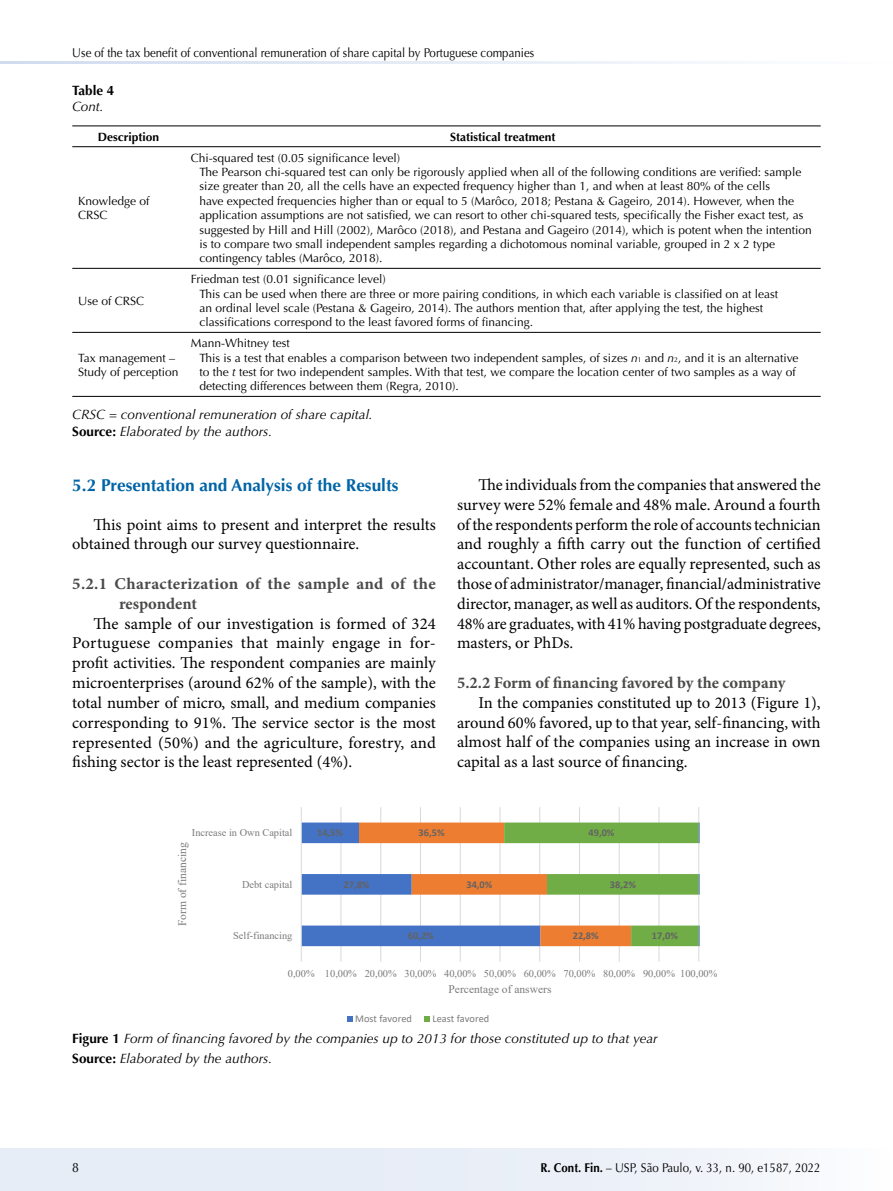
<style>
.page{position:relative;width:893px;height:1191px;background:#fff}
.page>*{position:absolute;margin:0;border:0;box-sizing:border-box;transform-origin:0 0}
.t1{font:700 17.25px "Optima LT Std";color:#0064a7}
.t2{font:16.5px/19.8px "Minion Pro";letter-spacing:-.005em;color:#000;text-align:justify}
.t3{font:700 16.5px/19.8px "Minion Pro";letter-spacing:.005em;color:#4a4a49}
.t4{font:italic 13.5px/16.2px "Optima LT Std";color:#000}
.t5{font:700 13.5px "Optima LT Std";color:#000}
.t6{font:13.5px "Optima LT Std";color:#000;scale:.9 1}
.t7{font:12.75px "Optima LT Std";color:#000;scale:.9 1}
.t8{font:12px/14.4px "Optima LT Std";color:#000}
.t9{font:700 12px "Optima LT Std";color:#000}
.t10{font:11.55px "Times New Roman";color:#7b7b7a}
.t11{font:10.35px "Times New Roman";color:#7b7b7a}
.t12{font:700 10.35px "Calibri";color:#646363}
.t13{font:10.35px "Calibri";color:#7b7b7a}
.s1{font-style:italic}
.s2{font-size:7.05px}
.s3{font-weight:700;font-style:normal}
.s4{font-weight:700}
</style>
<div class="page">
<div style="left:0;top:1148px;width:893px;height:43px;background:#e7edf7"></div>
<hr style="left:0;top:61px;width:893px;height:3px;background:#cfdbee">
<hr style="left:72px;top:146px;width:113px;height:1px;background:#000">
<hr style="left:185px;top:146px;width:636px;height:1px;background:#000">
<hr style="left:72px;top:268px;width:113px;height:1px;background:#000">
<hr style="left:185px;top:268px;width:636px;height:1px;background:#000">
<hr style="left:72px;top:332px;width:113px;height:1px;background:#000">
<hr style="left:185px;top:332px;width:636px;height:1px;background:#000">
<hr style="left:72px;top:125px;width:113px;height:1px;background:#000">
<hr style="left:185px;top:125px;width:636px;height:1px;background:#000">
<hr style="left:72px;top:396px;width:113px;height:1px;background:#000">
<hr style="left:185px;top:396px;width:636px;height:1px;background:#000">
<svg style="left:301px;top:807px;width:399px;height:215px"></svg>
<p class="t7" style="left:72px;top:45px;width:515px">Use of the tax benefit of conventional remuneration of share capital by Portuguese companies</p>
<p class="t5" style="left:72px;top:82px;width:44px">Table 4</p>
<p class="t4" style="left:72px;top:99px;width:33px">Cont.</p>
<p class="t9" style="left:98px;top:130px;width:63px">Description</p>
<p class="t9" style="left:450px;top:130px;width:107px">Statistical treatment</p>
<p class="t8" style="left:78px;top:194px;width:73px">Knowledge of<br>CRSC</p>
<p class="t8" style="left:78px;top:294px;width:68px">Use of CRSC</p>
<p class="t8" style="left:199px;top:150px;width:614px;text-indent:-9px">Chi-squared test (0.05 significance level)<br>The Pearson chi-squared test can only be rigorously applied when all of the following conditions are verified: sample size greater than 20, all the cells have an expected frequency higher than 1, and when at least 80% of the cells<br>have expected frequencies higher than or equal to 5 (Marôco, 2018; Pestana &amp; Gageiro, 2014). However, when the application assumptions are not satisfied, we can resort to other chi-squared tests, specifically the Fisher exact test, as suggested by Hill and Hill (2002), Marôco (2018), and Pestana and Gageiro (2014), which is potent when the intention is to compare two small independent samples regarding a dichotomous nominal variable, grouped in 2 x 2 type contingency tables (Marôco, 2018).</p>
<p class="t8" style="left:199px;top:272px;width:580px;text-indent:-9px">Friedman test (0.01 significance level)<br>This can be used when there are three or more pairing conditions, in which each variable is classified on at least an ordinal level scale (Pestana &amp; Gageiro, 2014). The authors mention that, after applying the test, the highest classifications correspond to the least favored forms of financing.</p>
<p class="t8" style="left:199px;top:336px;width:601px;text-indent:-8px">Mann-Whitney test<br>This is a test that enables a comparison between two independent samples, of sizes <span class="s1">n</span><span class="s2">1</span> and <span class="s1">n</span><span class="s2">2</span>, and it is an alternative to the <span class="s1">t</span> test for two independent samples. With that test, we compare the location center of two samples as a way of detecting differences between them (Regra, 2010).</p>
<p class="t4" style="left:72px;top:407px;width:302px">CRSC = conventional remuneration of share capital.<br><span class="s3">Source:</span> Elaborated by the authors.</p>
<h1 class="t1" style="left:72px;top:475px;width:328px">5.2 Presentation and Analysis of the Results</h1>
<h2 class="t2" style="left:72px;top:514px;width:365px;text-indent:21px">This point aims to present and interpret the results obtained through our survey questionnaire.</h2>
<h2 class="t3" style="left:119px;top:573px;width:318px;text-indent:-47px">5.2.1 Characterization of the sample and of the respondent</h2>
<p class="t2" style="left:72px;top:613px;width:365px;text-indent:21px">The sample of our investigation is formed of 324<br>Portuguese companies that mainly engage in for&shy;profit activities. The respondent companies are mainly microenterprises (around 62% of the sample), with the total number of micro, small, and medium companies corresponding to 91%. The service sector is the most represented (50%) and the agriculture, forestry, and fishing sector is the least represented (4%).</p>
<p class="t8" style="left:78px;top:350px;width:102px">Tax management –<br>Study of perception</p>
<p class="t2" style="left:457px;top:475px;width:365px;text-indent:21px">The individuals from the companies that answered the survey were 52% female and 48% male. Around a fourth of the respondents perform the role of accounts technician and roughly a fifth carry out the function of certified accountant. Other roles are equally represented, such as those of administrator/manager, financial/administrative director, manager, as well as auditors. Of the respondents, 48% are graduates, with 41% having postgraduate degrees, masters, or PhDs.</p>
<h2 class="t3" style="left:457px;top:672px;width:330px">5.2.2 Form of financing favored by the company</h2>
<h2 class="t2" style="left:457px;top:693px;width:365px;text-indent:21px">In the companies constituted up to 2013 (Figure 1), around 60% favored, up to that year, self-financing, with almost half of the companies using an increase in own capital as a last source of financing.</h2>
<p class="t11" style="left:192px;top:825px;width:102px">Increase in Own Capital</p>
<p class="t12" style="left:317px;top:825px;width:28px">14,5%</p>
<p class="t12" style="left:419px;top:825px;width:28px">36,5%</p>
<p class="t12" style="left:588px;top:825px;width:28px">49,0%</p>
<p class="t10" style="left:174px;top:926px;width:85px;rotate:-90deg">Form of financing</p>
<p class="t11" style="left:242px;top:876px;width:52px">Debt capital</p>
<p class="t12" style="left:343px;top:877px;width:28px">27,8%</p>
<p class="t12" style="left:466px;top:877px;width:28px">34,0%</p>
<p class="t12" style="left:610px;top:877px;width:28px">38,2%</p>
<p class="t11" style="left:233px;top:928px;width:61px">Self-financing</p>
<p class="t12" style="left:408px;top:928px;width:28px">60,2%</p>
<p class="t12" style="left:573px;top:928px;width:28px">22,8%</p>
<p class="t12" style="left:652px;top:928px;width:28px">17,0%</p>
<p class="t11" style="left:288px;top:966px;width:431px">0,00% 10,00% 20,00% 30,00% 40,00% 50,00% 60,00% 70,00% 80,00% 90,00% 100,00%</p>
<p class="t10" style="left:448px;top:981px;width:105px">Percentage of answers</p>
<p class="t13" style="left:355px;top:1011px;width:58px">Most favored</p>
<p class="t13" style="left:432px;top:1011px;width:58px">Least favored</p>
<p class="t4" style="left:72px;top:1028px;width:587px;line-height:20.4px"><span class="s3">Figure 1</span> Form of financing favored by the companies up to 2013 for those constituted up to that year<br><span class="s3">Source:</span> Elaborated by the authors.</p>
<p class="t6" style="left:72px;top:1160px;width:9px">8</p>
<p class="t7" style="left:541px;top:1160px;width:313px"><span class="s4">R. Cont. Fin.</span> – USP, São Paulo, v. 33, n. 90, e1587, 2022</p>
</div>
